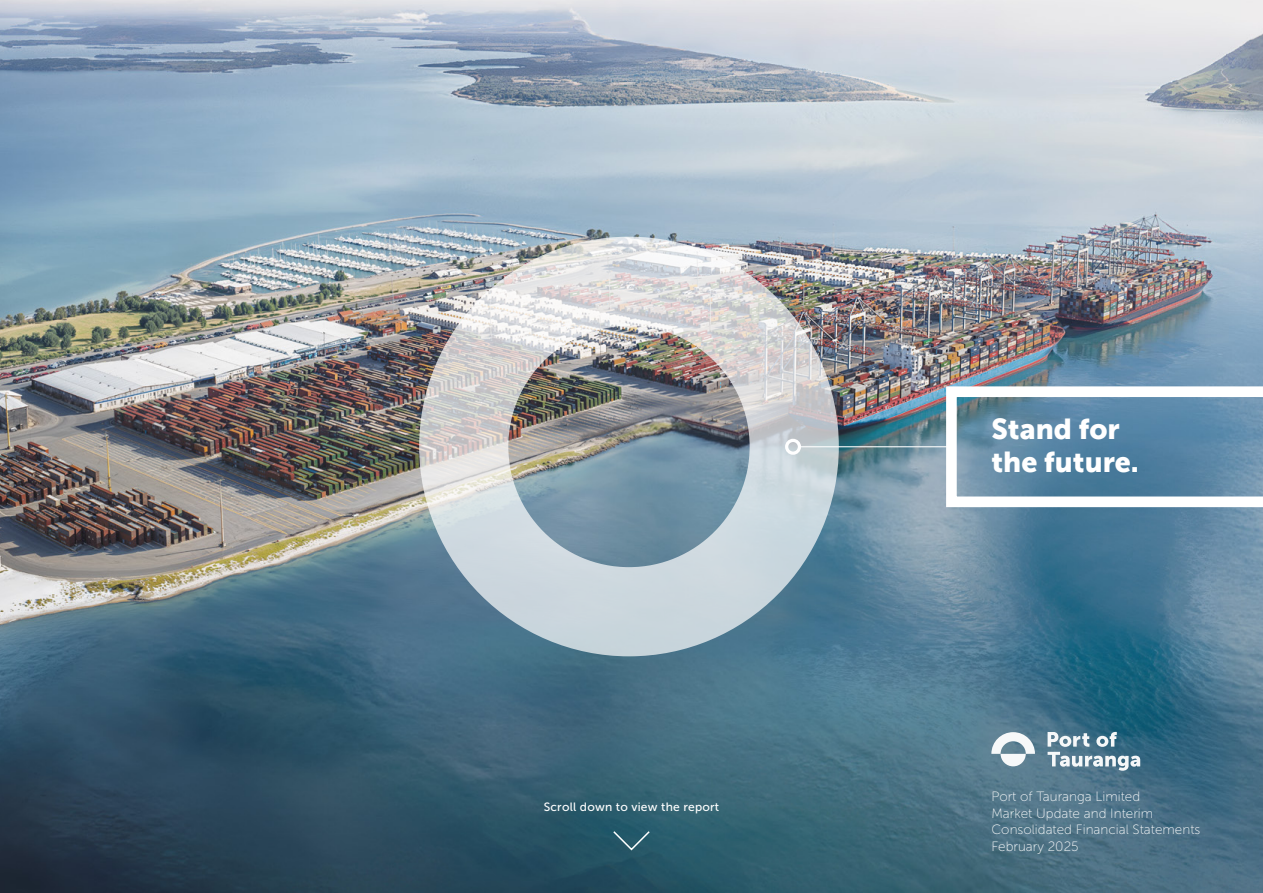
<style>
.page{position:relative;width:1263px;height:893px;background:#fff}
.page>*{position:absolute;margin:0;border:0;box-sizing:border-box;transform-origin:0 0}
.t1{font:28.5px/33px "Museo Sans 900";color:#fff}
.t2{font:13.5px/16.5px "Museo Sans 100";color:#fff}
.t3{font:12px "Museo Sans 500";letter-spacing:.02em;color:#fff}
</style>
<div class="page">
<img style="left:0;top:0;width:1263px;height:893px">
<svg style="left:612px;top:830px;width:39px;height:21px"></svg>
<svg style="left:991px;top:732px;width:44px;height:34px"></svg>
<svg style="left:1047px;top:732px;width:93px;height:39px"></svg>
<hr style="left:799px;top:446px;width:156px;height:1px;background:#fff">
<svg style="left:941px;top:381px;width:322px;height:131px"></svg>
<div style="left:419px;top:237px;width:420px;height:419px;border:89px solid #fff;border-radius:50%"></div>
<p class="t3" style="left:544px;top:800px;width:177px">Scroll down to view the report</p>
<h1 class="t1" style="left:991px;top:413px;width:149px">Stand for the future.</h1>
<p class="t2" style="left:991px;top:789px;width:211px">Port of Tauranga Limited<br>Market Update and Interim<br>Consolidated Financial Statements<br>February 2025</p>
</div>
